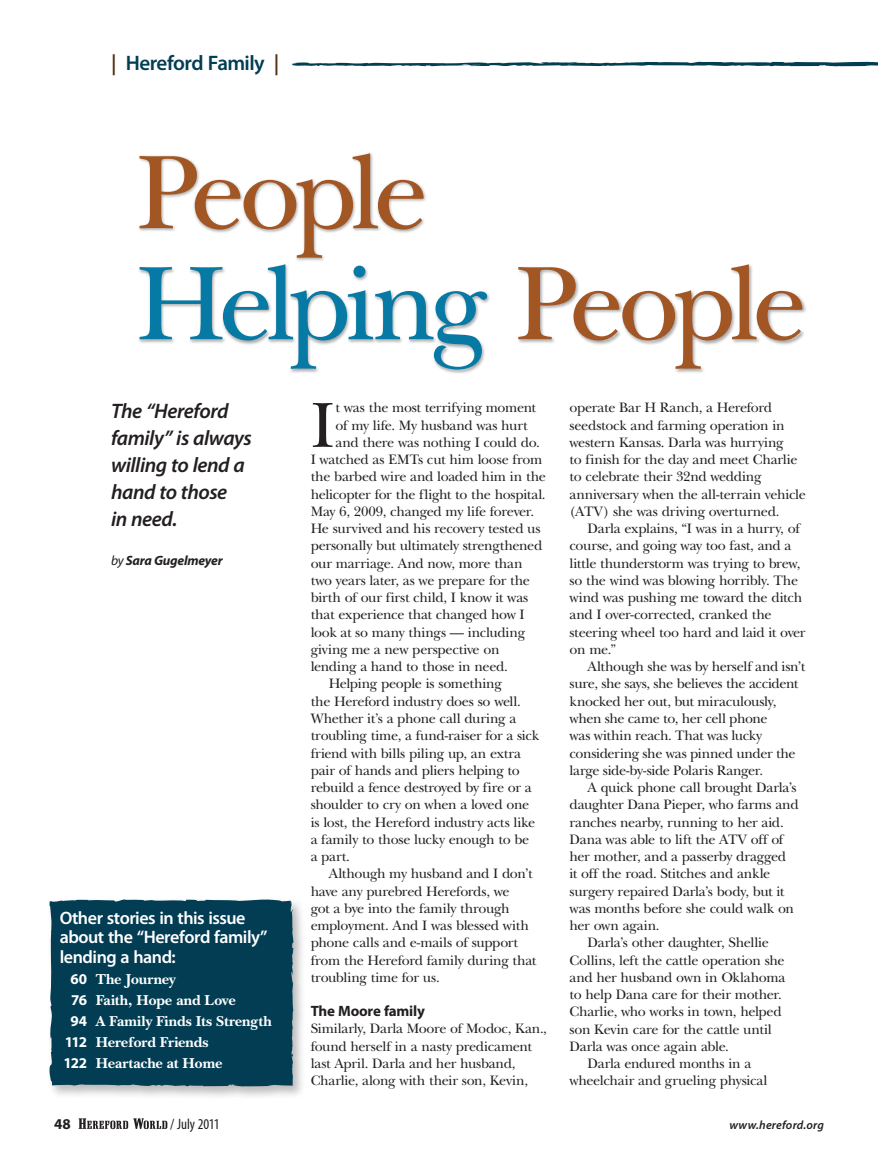
<style>
.page{position:relative;width:878px;height:1161px;background:#fff}
.page>*{position:absolute;margin:0;border:0;box-sizing:border-box;transform-origin:0 0}
.t1{font:108px/111px "New Baskerville";letter-spacing:-.06em;color:#a15624}
.t2{font:66.45px "New Baskerville";color:#231f20}
.t3{font:italic 600 21px/27px "Myriad Pro";letter-spacing:-.025em;color:#231f20}
.t4{font:600 21px "Myriad Pro";letter-spacing:-.025em;color:#023d54}
.t5{font:600 18px/19.5px "Myriad Pro";letter-spacing:-.025em;color:#fff}
.t6{font:700 15px "New Baskerville";letter-spacing:-.01em;color:#fff}
.t7{font:700 15px "Myriad Pro";letter-spacing:-.015em;color:#231f20}
.t8{font:condensed 15px "Myriad Pro";color:#231f20}
.t9{font:14.25px/17.2px "New Baskerville";letter-spacing:-.02em;color:#231f20}
.t10{font:italic 700 13.5px "Myriad Pro";letter-spacing:-.015em;color:#231f20}
.t11{font:italic 600 12px "Myriad Pro";letter-spacing:.015em;color:#231f20}
.s1{color:#542f0e}
.s2{color:#0679a5}
.s3{font-weight:400}
.s4{font-family:"Myriad Pro"}
</style>
<div class="page">
<div style="left:138px;top:151px;width:668px;height:223px;background:#231f20;opacity:.4"></div>
<div style="left:47px;top:897px;width:259px;height:203px;background:#231f20;opacity:.3"></div>
<svg style="left:49px;top:899px;width:245px;height:188px;background:#497180"></svg>
<div style="left:54px;top:904px;width:235px;height:178px;background:#023d54"></div>
<svg style="left:289px;top:62px;width:589px;height:115px"></svg>
<svg style="left:79px;top:1118px;width:88px;height:11px"></svg>
<h3 class="t4" style="left:111px;top:51px;width:170px"><span class="s1">|</span> Hereford Family <span class="s1">|</span></h3>
<h1 class="t1" style="left:136px;top:139px;width:671px">People<br><span class="s2">Helping</span> People</h1>
<h3 class="t3" style="left:111px;top:398px;width:142px">The “Hereford family” is always willing to lend a hand to those<br>in need.</h3>
<p class="t10" style="left:111px;top:553px;width:113px"><span class="s3">by</span> Sara Gugelmeyer</p>
<h2 class="t2" style="left:310px;top:387px;width:25px">I</h2>
<p class="t9" style="left:335px;top:399px;width:202px">t was the most terrifying moment</p>
<p class="t9" style="left:569px;top:399px;width:238px">operate Bar H Ranch, a Hereford seedstock and farming operation in western Kansas. Darla was hurrying<br>to finish for the day and meet Charlie to celebrate their 32nd wedding anniversary when the all-terrain vehicle (ATV) she was driving overturned.</p>
<p class="t9" style="left:569px;top:520px;width:237px;text-indent:18px">Darla explains, “I was in a hurry, of course, and going way too fast, and a little thunderstorm was trying to brew, so the wind was blowing horribly. The wind was pushing me toward the ditch and I over-corrected, cranked the steering wheel too hard and laid it over on me.”</p>
<p class="t9" style="left:569px;top:658px;width:237px;text-indent:18px">Although she was by herself and isn’t sure, she says, she believes the accident knocked her out, but miraculously, when she came to, her cell phone<br>was within reach. That was lucky considering she was pinned under the large side-by-side Polaris Ranger.</p>
<p class="t9" style="left:587px;top:779px;width:210px">A quick phone call brought Darla’s</p>
<p class="t9" style="left:569px;top:796px;width:230px">daughter Dana Pieper, who farms and</p>
<p class="t9" style="left:569px;top:813px;width:216px">ranches nearby, running to her aid.</p>
<p class="t9" style="left:569px;top:831px;width:215px">Dana was able to lift the ATV off of</p>
<p class="t9" style="left:569px;top:848px;width:218px">her mother, and a passerby dragged</p>
<p class="t9" style="left:569px;top:865px;width:202px">it off the road. Stitches and ankle</p>
<p class="t9" style="left:569px;top:882px;width:216px">surgery repaired Darla’s body, but it</p>
<p class="t9" style="left:569px;top:900px;width:226px">was months before she could walk on</p>
<p class="t9" style="left:569px;top:917px;width:91px">her own again.</p>
<p class="t9" style="left:587px;top:934px;width:183px">Darla’s other daughter, Shellie</p>
<p class="t9" style="left:569px;top:951px;width:216px">Collins, left the cattle operation she</p>
<p class="t9" style="left:569px;top:969px;width:217px">and her husband own in Oklahoma</p>
<p class="t9" style="left:569px;top:986px;width:214px">to help Dana care for their mother.</p>
<p class="t9" style="left:569px;top:1003px;width:213px">Charlie, who works in town, helped</p>
<p class="t9" style="left:569px;top:1020px;width:204px">son Kevin care for the cattle until</p>
<p class="t9" style="left:569px;top:1038px;width:161px">Darla was once again able.</p>
<p class="t9" style="left:587px;top:1055px;width:165px">Darla endured months in a</p>
<p class="t9" style="left:569px;top:1072px;width:199px">wheelchair and grueling physical</p>
<p class="t9" style="left:335px;top:416px;width:194px">of my life. My husband was hurt</p>
<p class="t9" style="left:335px;top:434px;width:206px">and there was nothing I could do.</p>
<p class="t9" style="left:310px;top:451px;width:233px">I watched as EMTs cut him loose from</p>
<p class="t9" style="left:310px;top:468px;width:237px">the barbed wire and loaded him in the</p>
<p class="t9" style="left:310px;top:486px;width:236px">helicopter for the flight to the hospital.</p>
<p class="t9" style="left:310px;top:503px;width:225px">May 6, 2009, changed my life forever.</p>
<p class="t9" style="left:310px;top:520px;width:231px">He survived and his recovery tested us</p>
<p class="t9" style="left:310px;top:537px;width:233px">personally but ultimately strengthened</p>
<p class="t9" style="left:310px;top:555px;width:213px">our marriage. And now, more than</p>
<p class="t9" style="left:310px;top:572px;width:221px">two years later, as we prepare for the</p>
<p class="t9" style="left:310px;top:589px;width:219px">birth of our first child, I know it was</p>
<p class="t9" style="left:310px;top:606px;width:215px">that experience that changed how I</p>
<p class="t9" style="left:310px;top:624px;width:216px">look at so many things — including</p>
<p class="t9" style="left:310px;top:641px;width:190px">giving me a new perspective on</p>
<p class="t9" style="left:310px;top:658px;width:199px">lending a hand to those in need.</p>
<p class="t9" style="left:328px;top:675px;width:175px">Helping people is something</p>
<p class="t9" style="left:310px;top:693px;width:212px">the Hereford industry does so well.</p>
<p class="t9" style="left:310px;top:710px;width:207px">Whether it’s a phone call during a</p>
<p class="t9" style="left:310px;top:727px;width:230px">troubling time, a fund-raiser for a sick</p>
<p class="t9" style="left:310px;top:744px;width:212px">friend with bills piling up, an extra</p>
<p class="t9" style="left:310px;top:762px;width:211px">pair of hands and pliers helping to</p>
<p class="t9" style="left:310px;top:779px;width:222px">rebuild a fence destroyed by fire or a</p>
<p class="t9" style="left:310px;top:796px;width:220px">shoulder to cry on when a loved one</p>
<p class="t9" style="left:310px;top:813px;width:226px">is lost, the Hereford industry acts like</p>
<p class="t9" style="left:310px;top:831px;width:220px">a family to those lucky enough to be</p>
<p class="t9" style="left:310px;top:848px;width:41px">a part.</p>
<p class="t9" style="left:328px;top:865px;width:205px">Although my husband and I don’t</p>
<p class="t9" style="left:310px;top:882px;width:200px">have any purebred Herefords, we</p>
<p class="t9" style="left:310px;top:900px;width:200px">got a bye into the family through</p>
<p class="t9" style="left:310px;top:917px;width:220px">employment. And I was blessed with</p>
<p class="t9" style="left:310px;top:934px;width:209px">phone calls and e-mails of support</p>
<p class="t9" style="left:310px;top:951px;width:227px">from the Hereford family during that</p>
<p class="t9" style="left:310px;top:969px;width:130px">troubling time for us.</p>
<p class="t7" style="left:310px;top:1003px;width:116px">The Moore family</p>
<p class="t9" style="left:310px;top:1020px;width:238px">Similarly, Darla Moore of Modoc, Kan., found herself in a nasty predicament last April. Darla and her husband, Charlie, along with their son, Kevin,</p>
<p class="t5" style="left:60px;top:908px;width:209px">Other stories in this issue about the “Hereford family” lending a hand:</p>
<p class="t6" style="left:70px;top:970px;width:107px"><span class="s4">60</span> The Journey</p>
<p class="t6" style="left:71px;top:991px;width:166px"><span class="s4">76</span> Faith, Hope and Love</p>
<p class="t6" style="left:71px;top:1012px;width:203px"><span class="s4">94</span> A Family Finds Its Strength</p>
<p class="t6" style="left:65px;top:1033px;width:145px"><span class="s4">112</span> Hereford Friends</p>
<p class="t6" style="left:64px;top:1054px;width:160px"><span class="s4">122</span> Heartache at Home</p>
<p class="t7" style="left:54px;top:1115px;width:18px">48</p>
<p class="t8" style="left:170px;top:1116px;width:51px">/ July 2011</p>
<p class="t11" style="left:729px;top:1118px;width:96px">www.hereford.org</p>
</div>
